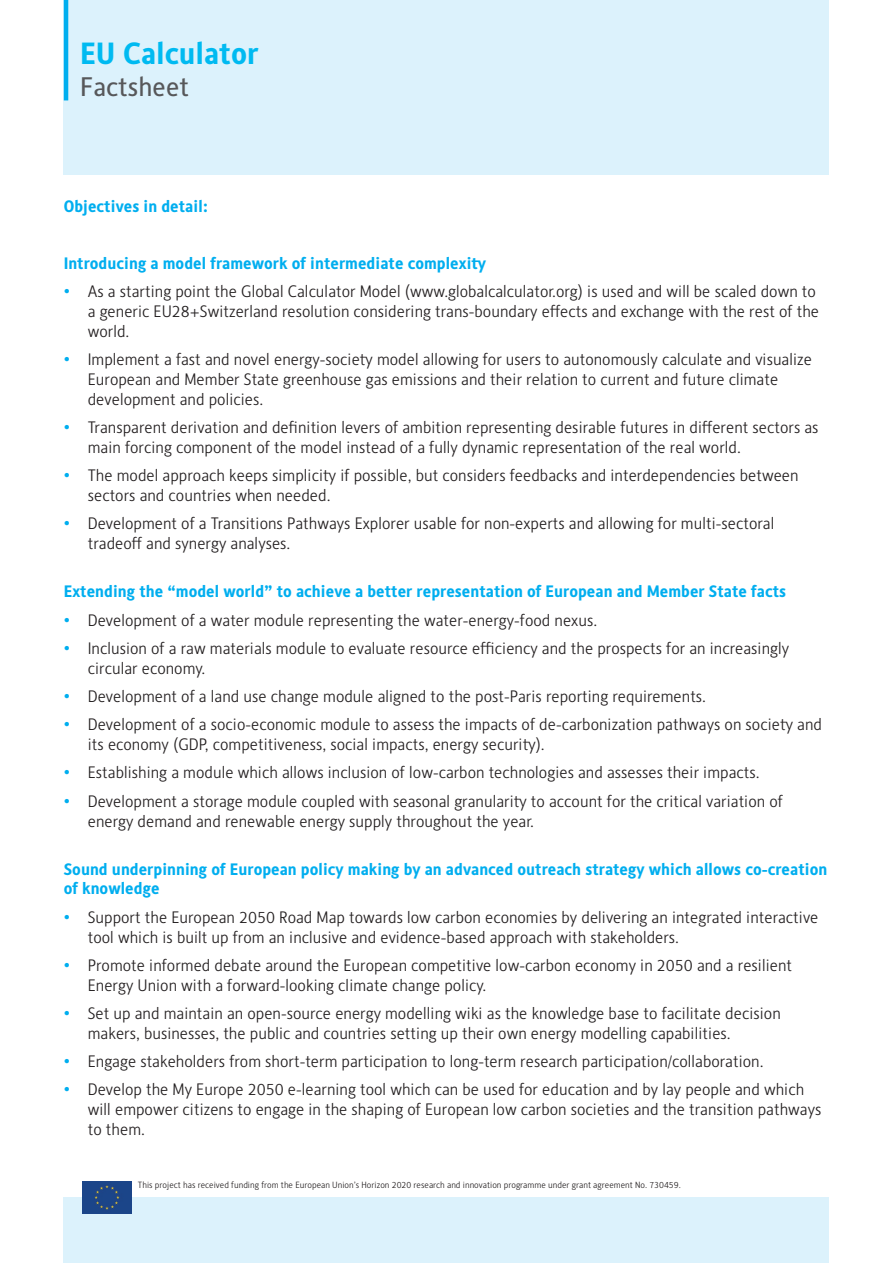
<style>
.page{position:relative;width:893px;height:1263px;background:#fff}
.page>*{position:absolute;margin:0;border:0;box-sizing:border-box;transform-origin:0 0}
.t1{font:700 30.45px "Alber";color:#00baf1}
.t2{font:26.7px "Alber";color:#57585a}
.t3{font:300 16.5px/19.8px "Alber";color:#231f20}
.t4{font:700 16.5px/19.8px "Alber";color:#00aeef}
.t5{font:300 9px "Alber";color:#231f20}
.s1{color:#00aeef}
</style>
<div class="page">
<div style="left:64px;top:0;width:765px;height:174px;background:#dcf2fc"></div>
<div style="left:64px;top:1197px;width:765px;height:66px;background:#dcf2fc"></div>
<img style="left:83px;top:1181px;width:49px;height:33px">
<hr style="left:64px;top:0;width:4px;height:100px;background:#00aeef">
<h1 class="t1" style="left:80px;top:34px;width:180px">EU Calculator</h1>
<h2 class="t2" style="left:80px;top:70px;width:111px">Factsheet</h2>
<p class="t4" style="left:64px;top:196px;width:146px">Objectives in detail:</p>
<p class="t4" style="left:64px;top:253px;width:424px">Introducing a model framework of intermediate complexity</p>
<p class="t3" style="left:88px;top:281px;width:733px;text-indent:-24px"><span class="s1">•</span> As a starting point the Global Calculator Model (www.globalcalculator.org) is used and will be scaled down to a generic EU28+Switzerland resolution considering trans-boundary effects and exchange with the rest of the world.</p>
<p class="t3" style="left:88px;top:349px;width:726px;text-indent:-24px"><span class="s1">•</span> Implement a fast and novel energy-society model allowing for users to autonomously calculate and visualize<br>European and Member State greenhouse gas emissions and their relation to current and future climate development and policies.</p>
<p class="t3" style="left:88px;top:417px;width:732px;text-indent:-24px"><span class="s1">•</span> Transparent derivation and definition levers of ambition representing desirable futures in different sectors as main forcing component of the model instead of a fully dynamic representation of the real world.</p>
<p class="t3" style="left:88px;top:465px;width:712px;text-indent:-24px"><span class="s1">•</span> The model approach keeps simplicity if possible, but considers feedbacks and interdependencies between sectors and countries when needed.</p>
<p class="t3" style="left:88px;top:513px;width:688px;text-indent:-24px"><span class="s1">•</span> Development of a Transitions Pathways Explorer usable for non-experts and allowing for multi-sectoral tradeoff and synergy analyses.</p>
<p class="t4" style="left:64px;top:581px;width:724px">Extending the “model world” to achieve a better representation of European and Member State facts</p>
<p class="t3" style="left:64px;top:610px;width:535px"><span class="s1">•</span> Development of a water module representing the water-energy-food nexus.</p>
<p class="t3" style="left:88px;top:638px;width:703px;text-indent:-24px"><span class="s1">•</span> Inclusion of a raw materials module to evaluate resource efficiency and the prospects for an increasingly circular economy.</p>
<p class="t3" style="left:64px;top:686px;width:644px"><span class="s1">•</span> Development of a land use change module aligned to the post-Paris reporting requirements.</p>
<p class="t3" style="left:88px;top:714px;width:736px;text-indent:-24px"><span class="s1">•</span> Development of a socio-economic module to assess the impacts of de-carbonization pathways on society and its economy (GDP, competitiveness, social impacts, energy security).</p>
<p class="t3" style="left:64px;top:762px;width:697px"><span class="s1">•</span> Establishing a module which allows inclusion of low-carbon technologies and assesses their impacts.</p>
<p class="t3" style="left:88px;top:791px;width:697px;text-indent:-24px"><span class="s1">•</span> Development a storage module coupled with seasonal granularity to account for the critical variation of energy demand and renewable energy supply throughout the year.</p>
<p class="t4" style="left:64px;top:858px;width:765px">Sound underpinning of European policy making by an advanced outreach strategy which allows co-creation of knowledge</p>
<p class="t3" style="left:88px;top:907px;width:732px;text-indent:-24px"><span class="s1">•</span> Support the European 2050 Road Map towards low carbon economies by delivering an integrated interactive tool which is built up from an inclusive and evidence-based approach with stakeholders.</p>
<p class="t3" style="left:88px;top:955px;width:706px;text-indent:-24px"><span class="s1">•</span> Promote informed debate around the European competitive low-carbon economy in 2050 and a resilient<br>Energy Union with a forward-looking climate change policy.</p>
<p class="t3" style="left:88px;top:1003px;width:695px;text-indent:-24px"><span class="s1">•</span> Set up and maintain an open-source energy modelling wiki as the knowledge base to facilitate decision makers, businesses, the public and countries setting up their own energy modelling capabilities.</p>
<p class="t3" style="left:64px;top:1051px;width:701px"><span class="s1">•</span> Engage stakeholders from short-term participation to long-term research participation/collaboration.</p>
<p class="t3" style="left:88px;top:1079px;width:735px;text-indent:-24px"><span class="s1">•</span> Develop the My Europe 2050 e-learning tool which can be used for education and by lay people and which will empower citizens to engage in the shaping of European low carbon societies and the transition pathways to them.</p>
<p class="t5" style="left:138px;top:1179px;width:544px">This project has received funding from the European Union’s Horizon 2020 research and innovation programme under grant agreement No. 730459.</p>
</div>
